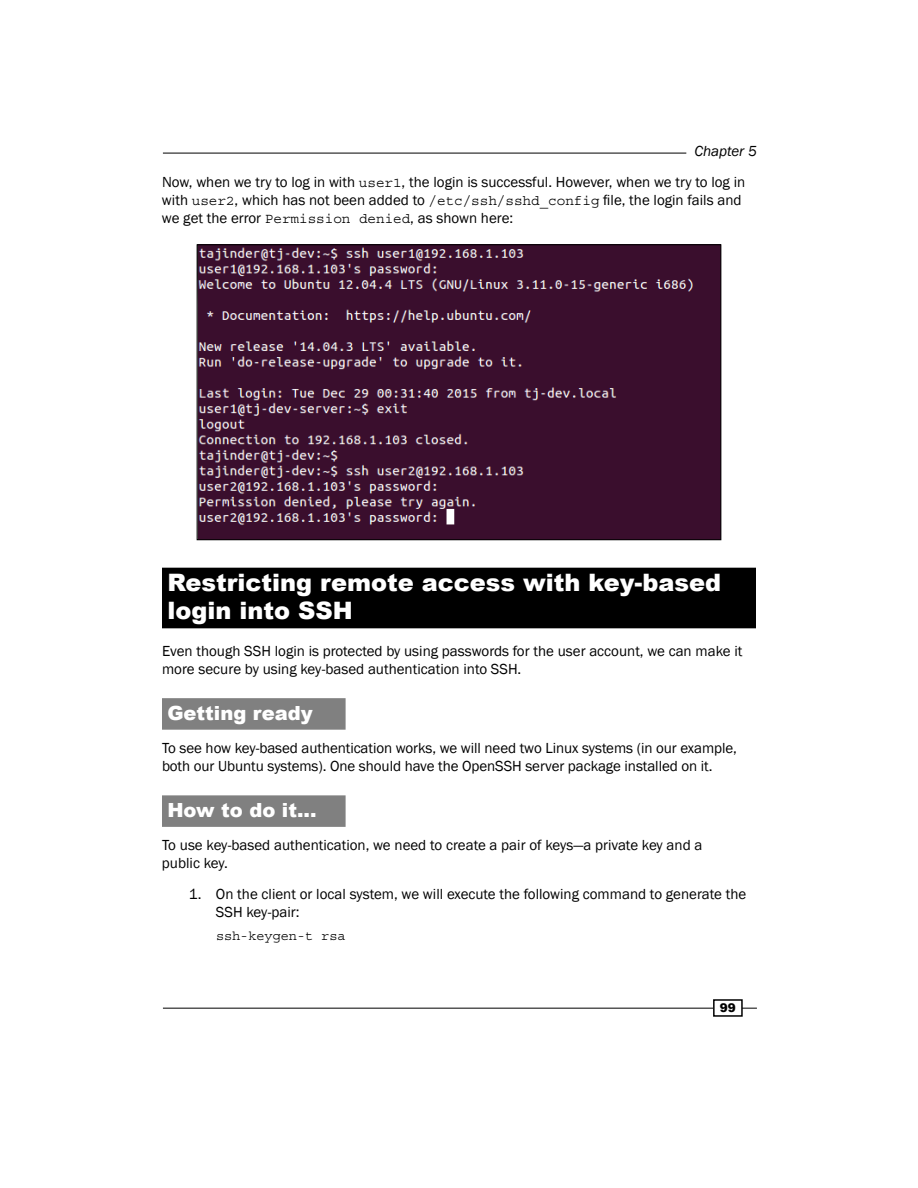
<style>
.page{position:relative;width:918px;height:1188px;background:#fff}
.page>*{position:absolute;margin:0;border:0;box-sizing:border-box;transform-origin:0 0}
.t1{font:900 24px/28.8px "Arial";color:#fff}
.t2{font:900 19.5px "Arial";color:#fff}
.t3{font:15px/18px "Franklin Gothic";color:#000}
.t4{font:italic 15px "Franklin Gothic";color:#000}
.t5{font:13.5px "Courier Std";color:#000}
.t6{font:900 12px "Arial";color:#000}
.s1{font-family:"Courier Std";font-size:14.25px}
</style>
<div class="page">
<hr style="left:163px;top:1008px;width:594px;height:1px;background:#000">
<hr style="left:163px;top:153px;width:523px;height:1px;background:#000">
<div style="left:714px;top:1000px;width:28px;height:16px;background:#fff"></div>
<div style="left:713px;top:999px;width:30px;height:18px;border:2px solid #000"></div>
<div style="left:162px;top:568px;width:594px;height:31px;background:#000"></div>
<div style="left:162px;top:592px;width:594px;height:36px;background:#000"></div>
<div style="left:162px;top:698px;width:184px;height:32px;background:#808080"></div>
<div style="left:162px;top:795px;width:184px;height:32px;background:#808080"></div>
<img style="left:199px;top:246px;width:520px;height:292px">
<div style="left:197px;top:244px;width:524px;height:296px;border:1px solid #000"></div>
<p class="t4" style="left:694px;top:142px;width:64px">Chapter 5</p>
<p class="t3" style="left:162px;top:173px;width:585px">Now, when we try to log in with <span class="s1">user1</span>, the login is successful. However, when we try to log in with <span class="s1">user2</span>, which has not been added to <span class="s1">/etc/ssh/sshd_config</span> file, the login fails and we get the error <span class="s1">Permission denied</span>, as shown here:</p>
<h1 class="t1" style="left:167px;top:567px;width:555px">Restricting remote access with key-based login into SSH</h1>
<p class="t3" style="left:162px;top:642px;width:582px">Even though SSH login is protected by using passwords for the user account, we can make it more secure by using key-based authentication into SSH.</p>
<h2 class="t2" style="left:167px;top:699px;width:147px">Getting ready</h2>
<p class="t3" style="left:162px;top:739px;width:576px">To see how key-based authentication works, we will need two Linux systems (in our example, both our Ubuntu systems). One should have the OpenSSH server package installed on it.</p>
<h2 class="t2" style="left:167px;top:796px;width:151px">How to do it...</h2>
<p class="t3" style="left:162px;top:836px;width:542px">To use key-based authentication, we need to create a pair of keys—a private key and a public key.</p>
<p class="t3" style="left:216px;top:885px;width:532px;text-indent:-27px">1. On the client or local system, we will execute the following command to generate the<br>SSH key-pair:</p>
<p class="t5" style="left:216px;top:928px;width:131px">ssh-keygen-t rsa</p>
<p class="t6" style="left:720px;top:999px;width:18px">99</p>
</div>
